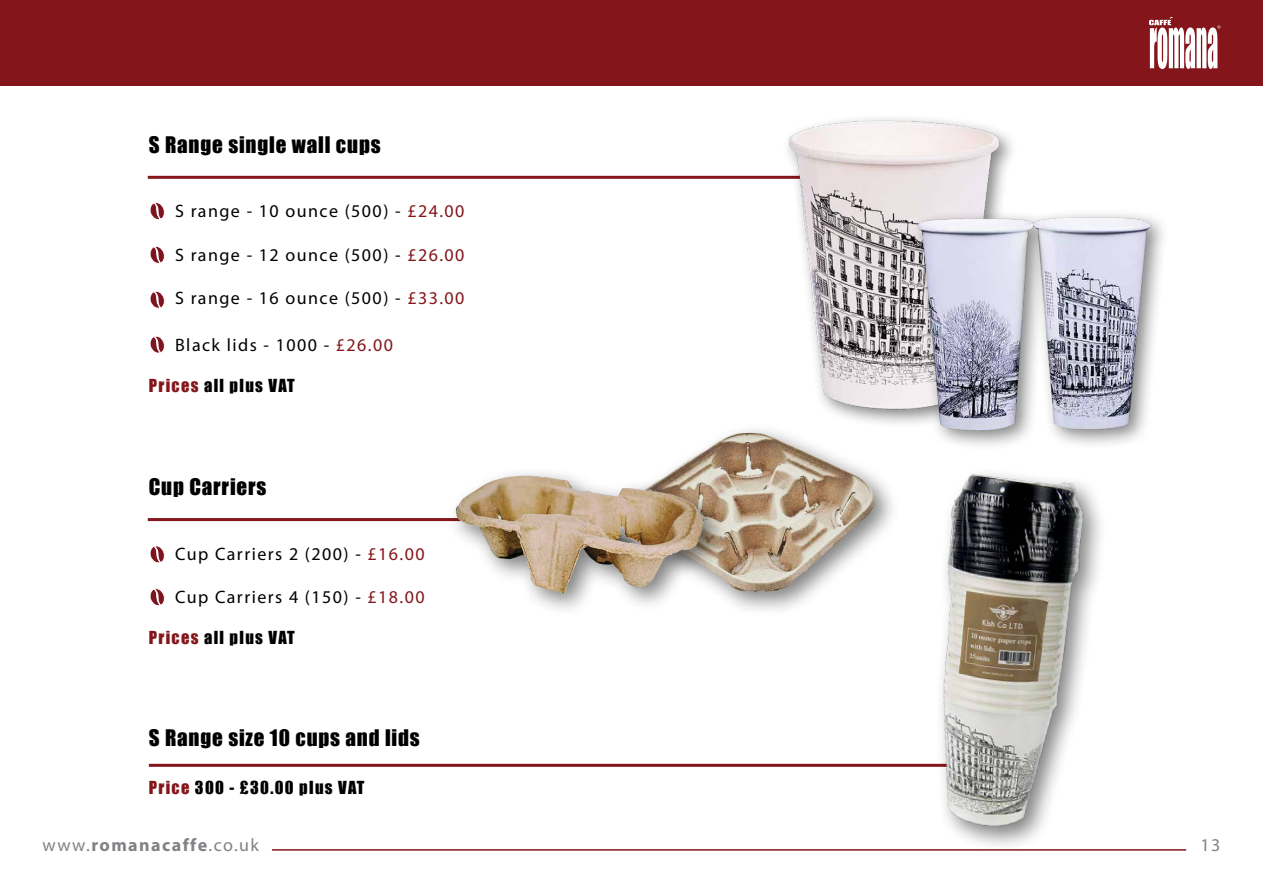
<style>
.page{position:relative;width:1263px;height:893px;background:#fff}
.page>*{position:absolute;margin:0;border:0;box-sizing:border-box;transform-origin:0 0}
.t1{font:21px "Impact";letter-spacing:.04em;color:#000}
.t2{font:18px "Myriad Pro";letter-spacing:.08em;color:#000}
.t3{font:700 18px "Myriad Pro";letter-spacing:.08em;color:#808285}
.t4{font:18px "Myriad Pro";color:#808285}
.t5{font:16.5px "Impact";letter-spacing:.08em;color:#000}
.s1{color:#84161b}
.s2{font-weight:400}
</style>
<div class="page">
<div style="left:0;top:0;width:1263px;height:85px;background:#84161b"></div>
<svg style="left:1149px;top:17px;width:71px;height:52px"></svg>
<hr style="left:149px;top:764px;width:820px;height:3px;background:#84161b">
<svg style="left:150px;top:202px;width:15px;height:18px"></svg>
<svg style="left:150px;top:291px;width:15px;height:18px"></svg>
<svg style="left:150px;top:246px;width:15px;height:18px"></svg>
<svg style="left:150px;top:336px;width:15px;height:17px"></svg>
<hr style="left:148px;top:176px;width:690px;height:3px;background:#84161b">
<svg style="left:150px;top:546px;width:15px;height:17px"></svg>
<svg style="left:150px;top:588px;width:15px;height:18px"></svg>
<hr style="left:148px;top:518px;width:446px;height:3px;background:#84161b">
<img style="left:757px;top:118px;width:256px;height:305px">
<img style="left:899px;top:182px;width:265px;height:252px">
<img style="left:839px;top:434px;width:348px;height:417px">
<div style="left:623px;top:423px;width:277px;height:194px;background:#000;opacity:.5"></div>
<img style="left:672px;top:433px;width:80px;height:38px">
<div style="left:446px;top:465px;width:282px;height:153px;background:#000;opacity:.5"></div>
<img style="left:455px;top:476px;width:67px;height:45px">
<hr style="left:272px;top:849px;width:914px;height:2px;background:#84161b">
<p class="t1" style="left:149px;top:128px;width:233px">S Range single wall cups</p>
<p class="t2" style="left:175px;top:200px;width:291px">S range - 10 ounce (500) - <span class="s1">£24.00</span></p>
<p class="t2" style="left:175px;top:244px;width:291px">S range - 12 ounce (500) - <span class="s1">£26.00</span></p>
<p class="t2" style="left:175px;top:287px;width:291px">S range - 16 ounce (500) - <span class="s1">£33.00</span></p>
<p class="t2" style="left:175px;top:334px;width:219px">Black lids - 1000 - <span class="s1">£26.00</span></p>
<p class="t5" style="left:149px;top:373px;width:147px"><span class="s1">Prices</span> all plus VAT</p>
<p class="t1" style="left:149px;top:470px;width:119px">Cup Carriers</p>
<p class="t2" style="left:175px;top:543px;width:251px">Cup Carriers 2 (200) - <span class="s1">£16.00</span></p>
<p class="t2" style="left:175px;top:586px;width:251px">Cup Carriers 4 (150) - <span class="s1">£18.00</span></p>
<p class="t5" style="left:149px;top:625px;width:147px"><span class="s1">Prices</span> all plus VAT</p>
<p class="t1" style="left:149px;top:721px;width:273px">S Range size 10 cups and lids</p>
<p class="t5" style="left:149px;top:775px;width:217px"><span class="s1">Price</span> 300 - £30.00 plus VAT</p>
<p class="t3" style="left:43px;top:833px;width:218px"><span class="s2">www.</span>romanacaffe<span class="s2">.co.uk</span></p>
<p class="t4" style="left:1200px;top:833px;width:21px">13</p>
</div>
